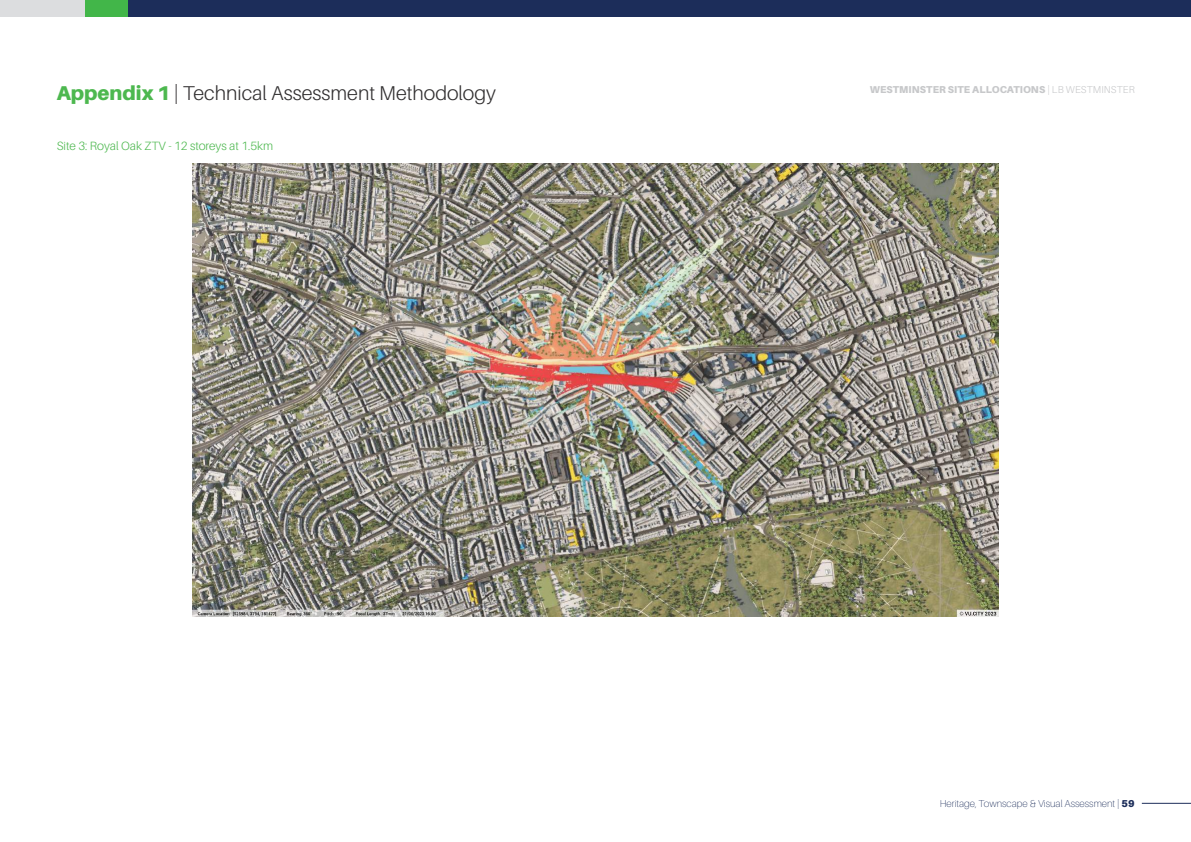
<style>
.page{position:relative;width:1191px;height:842px;background:#fff}
.page>*{position:absolute;margin:0;border:0;box-sizing:border-box;transform-origin:0 0}
.t1{font:300 20px "Aileron";color:#312f30}
.t2{font:300 12px "Aileron";color:#4db84f}
.t3{font:900 10px "Aileron";letter-spacing:.01em;color:#c7c8ca}
.t4{font:100 10px "Aileron";color:#1c2d5a}
.s1{font-weight:900;color:#4db84f}
.s2{font-weight:300}
.s3{font-weight:900}
</style>
<div class="page">
<hr style="left:1141px;top:803px;width:50px;height:1px;background:#1c2d5a">
<div style="left:0;top:0;width:1191px;height:17px;background:#1c2d5a"></div>
<div style="left:0;top:0;width:85px;height:17px;background:#dcdddf"></div>
<div style="left:85px;top:0;width:43px;height:17px;background:#42b649"></div>
<img style="left:192px;top:163px;width:806px;height:454px">
<h1 class="t1" style="left:57px;top:83px;width:441px"><span class="s1">Appendix 1</span> | Technical Assessment Methodology</h1>
<p class="t2" style="left:57px;top:140px;width:218px">Site 3: Royal Oak ZTV - 12 storeys at 1.5km</p>
<p class="t3" style="left:869px;top:83px;width:266px">WESTMINSTER SITE ALLOCATIONS <span class="s2">| LB WESTMINSTER</span></p>
<p class="t4" style="left:940px;top:798px;width:196px">Heritage, Townscape &amp; Visual Assessment | <span class="s3">59</span></p>
</div>
